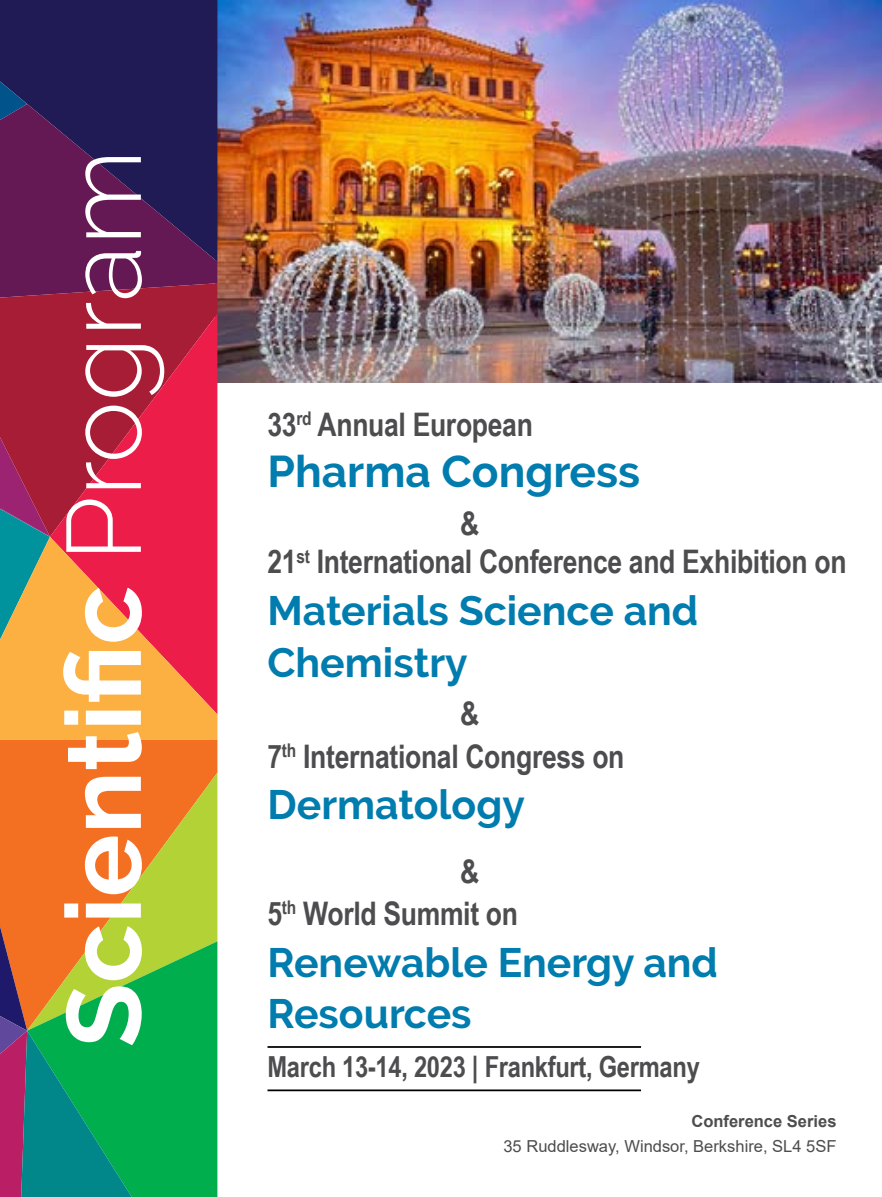
<style>
.page{position:relative;width:882px;height:1197px;background:#fff}
.page>*{position:absolute;margin:0;border:0;box-sizing:border-box;transform-origin:0 0}
.t1{font:700 105px "Raleway";color:#fff}
.t2{font:700 44.27px "Raleway";color:#007cae}
.t3{font:700 40.95px/51.4px "Raleway";color:#007cae}
.t4{font:700 32.38px "Arial Narrow";letter-spacing:-.01em;color:#4d4d4f}
.t5{font:700 29.05px "Arial Narrow";letter-spacing:-.01em;color:#4d4d4f}
.t6{font:16.45px "Arial";color:#4d4d4f}
.t7{font:700 16.45px "Arial";color:#4d4d4f}
.s1{font-weight:300}
</style>
<div class="page">
<img style="left:217px;top:0;width:665px;height:383px">
<div style="left:0;top:0;width:217px;height:81px;background:#201a55"></div>
<svg style="left:0;top:81px;width:217px;height:202px;background:#451a55"></svg>
<svg style="left:0;top:283px;width:217px;height:154px;background:#9f1d39"></svg>
<svg style="left:50px;top:314px;width:167px;height:223px;background:#c91d3e"></svg>
<svg style="left:0;top:437px;width:50px;height:100px;background:#8c305a"></svg>
<div style="left:0;top:740px;width:217px;height:186px;background:#f37023"></div>
<svg style="left:0;top:537px;width:217px;height:203px;background:#e77d49"></svg>
<svg style="left:27px;top:773px;width:190px;height:168px;background:#dd9029"></svg>
<svg style="left:132px;top:941px;width:85px;height:256px;background:#0eb14b"></svg>
<svg style="left:0;top:926px;width:132px;height:271px;background:#528858"></svg>
<hr style="left:268px;top:1046px;width:373px;height:2px;background:#000">
<hr style="left:268px;top:1089px;width:373px;height:2px;background:#000">
<h1 class="t1" style="left:44px;top:1048px;width:900px;rotate:-90deg">Scientific <span class="s1">Program</span></h1>
<p class="t4" style="left:268px;top:400px;width:267px">33<sup>rd</sup> Annual European</p>
<h2 class="t2" style="left:268px;top:446px;width:374px">Pharma Congress</h2>
<p class="t4" style="left:460px;top:499px;width:21px">&amp;</p>
<p class="t4" style="left:268px;top:537px;width:581px">21<sup>st</sup> International Conference and Exhibition on</p>
<p class="t3" style="left:268px;top:585px;width:432px">Materials Science and<br>Chemistry</p>
<p class="t4" style="left:460px;top:689px;width:21px">&amp;</p>
<p class="t4" style="left:268px;top:732px;width:359px">7<sup>th</sup> International Congress on</p>
<p class="t3" style="left:268px;top:779px;width:259px">Dermatology</p>
<p class="t4" style="left:460px;top:847px;width:21px">&amp;</p>
<p class="t4" style="left:268px;top:889px;width:252px">5<sup>th</sup> World Summit on</p>
<p class="t3" style="left:268px;top:937px;width:452px">Renewable Energy and<br>Resources</p>
<p class="t5" style="left:268px;top:1045px;width:434px">March 13-14, 2023 | Frankfurt, Germany</p>
<p class="t7" style="left:691px;top:1109px;width:147px">Conference Series</p>
<p class="t6" style="left:503px;top:1135px;width:335px">35 Ruddlesway, Windsor, Berkshire, SL4 5SF</p>
</div>
